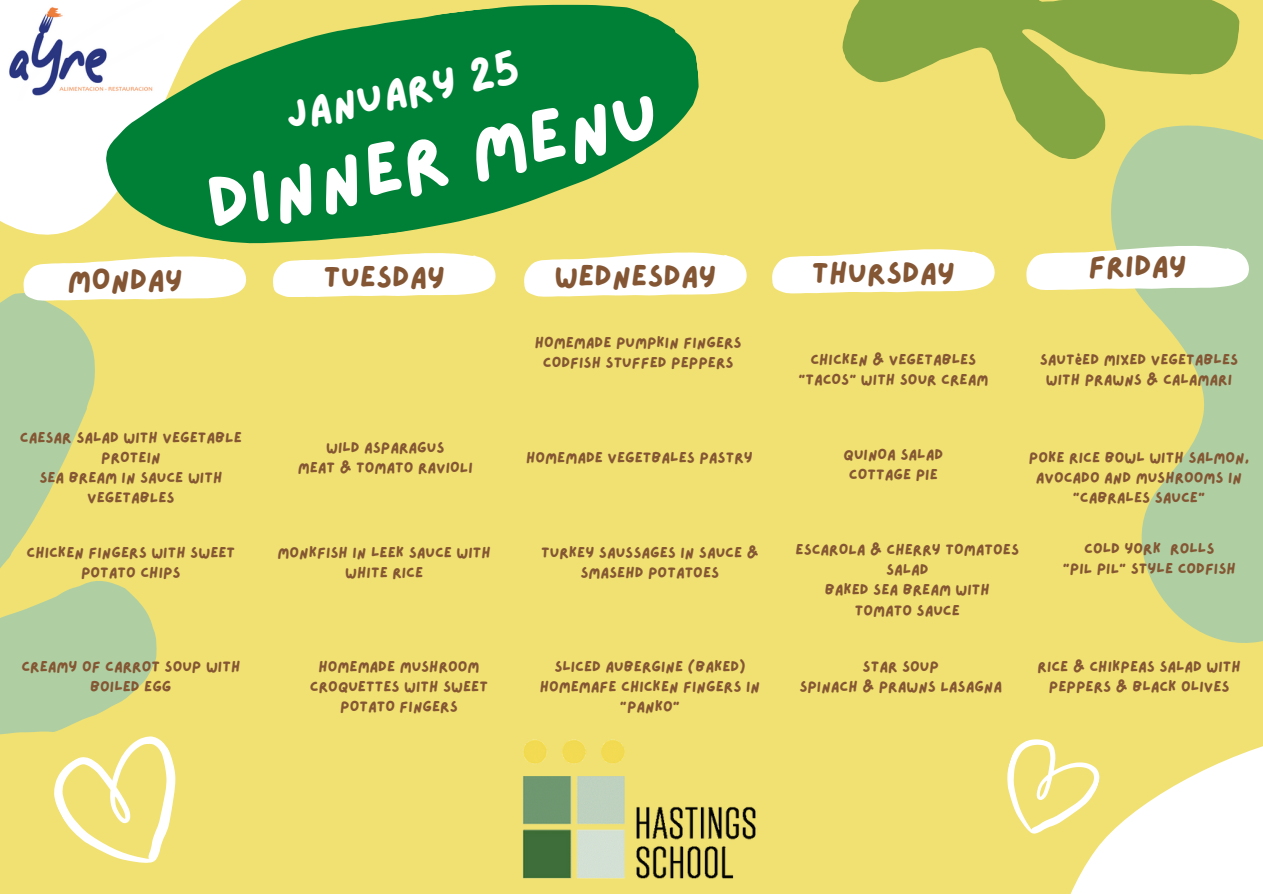
<style>
.page{position:relative;width:1263px;height:894px;background:#fff}
.page>*{position:absolute;margin:0;border:0;box-sizing:border-box;transform-origin:0 0}
.t1{font:73.5px "Lazydog";color:#fff}
.t2{font:41.55px "Lazydog";color:#fff}
.t3{font:30px "Lazydog";color:#845633}
.t4{font:15px/20.2px "Lazydog";color:#845633;text-align:center}
</style>
<div class="page">
<div style="left:0;top:0;width:1263px;height:893px;background:#f1e172"></div>
<div style="left:0;top:100px;width:93px;height:68px;background:#fff"></div>
<svg style="left:842px;top:0;width:398px;height:83px;fill:#83a542"></svg>
<svg style="left:0;top:168px;width:247px;height:567px"></svg>
<svg style="left:972px;top:82px;width:291px;height:561px"></svg>
<svg style="left:41px;top:718px;width:171px;height:145px"></svg>
<svg style="left:1071px;top:746px;width:192px;height:147px;fill:#fff"></svg>
<svg style="left:1007px;top:739px;width:99px;height:108px"></svg>
<svg style="left:93px;top:0;width:606px;height:267px;fill:#008037"></svg>
<img style="left:523px;top:739px;width:233px;height:140px">
<svg style="left:23px;top:256px;width:223px;height:44px;background:#fcfae9"></svg>
<svg style="left:273px;top:253px;width:223px;height:44px;background:#fcfae9"></svg>
<svg style="left:524px;top:252px;width:223px;height:44px;background:#fcfae9"></svg>
<svg style="left:772px;top:249px;width:223px;height:44px;background:#fcfae9"></svg>
<svg style="left:1026px;top:246px;width:223px;height:43px;background:#f9f9ee"></svg>
<img style="left:0;top:0;width:163px;height:100px">
<p class="t2" style="left:282px;top:95px;width:240px;rotate:-11deg">JANUARY 25</p>
<p class="t1" style="left:201px;top:169px;width:461px;rotate:-11deg">DINNER MENU</p>
<p class="t3" style="left:68px;top:266px;width:117px">MONDAY</p>
<p class="t3" style="left:323px;top:262px;width:123px">TUESDAY</p>
<p class="t3" style="left:554px;top:262px;width:164px">WEDNESDAY</p>
<h2 class="t3" style="left:812px;top:258px;width:145px">THURSDAY</h2>
<h1 class="t3" style="left:1088px;top:251px;width:100px">FRIDAY</h1>
<p class="t4" style="left:20px;top:427px;width:223px">CAESAR SALAD WITH VEGETABLE<br>PROTEIN</p>
<p class="t4" style="left:39px;top:468px;width:185px">SEA BREAM IN SAUCE WITH<br>VEGETABLES</p>
<p class="t4" style="left:27px;top:542px;width:210px">CHICKEN FINGERS WITH SWEET<br>POTATO CHIPS</p>
<p class="t4" style="left:326px;top:437px;width:120px">WILD ASPARAGUS</p>
<p class="t4" style="left:298px;top:458px;width:177px">MEAT &amp; TOMATO RAVIOLI</p>
<p class="t4" style="left:278px;top:542px;width:215px">MONKFISH IN LEEK SAUCE WITH<br>WHITE RICE</p>
<p class="t4" style="left:535px;top:333px;width:208px">HOMEMADE PUMPKIN FINGERS</p>
<p class="t4" style="left:543px;top:353px;width:192px">CODFISH STUFFED PEPPERS</p>
<h3 class="t4" style="left:798px;top:350px;width:192px">CHICKEN &amp; VEGETABLES “TACOS” WITH SOUR CREAM</h3>
<p class="t4" style="left:1040px;top:350px;width:200px">SAUTÈED MIXED VEGETABLES<br>WITH PRAWNS &amp; CALAMARI</p>
<p class="t4" style="left:526px;top:447px;width:228px">HOMEMADE VEGETBALES PASTRY</p>
<p class="t4" style="left:541px;top:542px;width:219px">TURKEY SAUSSAGES IN SAUCE &amp;<br>SMASEHD POTATOES</p>
<h3 class="t4" style="left:844px;top:444px;width:101px">QUINOA SALAD</h3>
<p class="t4" style="left:849px;top:465px;width:90px">COTTAGE PIE</p>
<h3 class="t4" style="left:796px;top:539px;width:225px">ESCAROLA &amp; CHERRY TOMATOES<br>SALAD</h3>
<p class="t4" style="left:825px;top:580px;width:167px">BAKED SEA BREAM WITH<br>TOMATO SAUCE</p>
<p class="t4" style="left:1029px;top:447px;width:222px">POKE RICE BOWL WITH SALMON,<br>AVOCADO AND MUSHROOMS IN “CABRALES SAUCE”</p>
<p class="t4" style="left:1084px;top:539px;width:132px">COLD YORK ROLLS</p>
<p class="t4" style="left:1063px;top:559px;width:174px">“PIL PIL” STYLE CODFISH</p>
<h3 class="t4" style="left:554px;top:656px;width:193px">SLICED AUBERGINE (BAKED)</h3>
<p class="t4" style="left:540px;top:677px;width:222px">HOMEMAFE CHICKEN FINGERS IN “PANKO”</p>
<p class="t4" style="left:21px;top:656px;width:221px">CREAMY OF CARROT SOUP WITH<br>BOILED EGG</p>
<p class="t4" style="left:1037px;top:656px;width:205px">RICE &amp; CHIKPEAS SALAD WITH<br>PEPPERS &amp; BLACK OLIVES</p>
<p class="t4" style="left:310px;top:656px;width:180px">HOMEMADE MUSHROOM<br>CROQUETTES WITH SWEET<br>POTATO FINGERS</p>
<p class="t4" style="left:863px;top:656px;width:78px">STAR SOUP</p>
<h3 class="t4" style="left:799px;top:677px;width:204px">SPINACH &amp; PRAWNS LASAGNA</h3>
</div>
